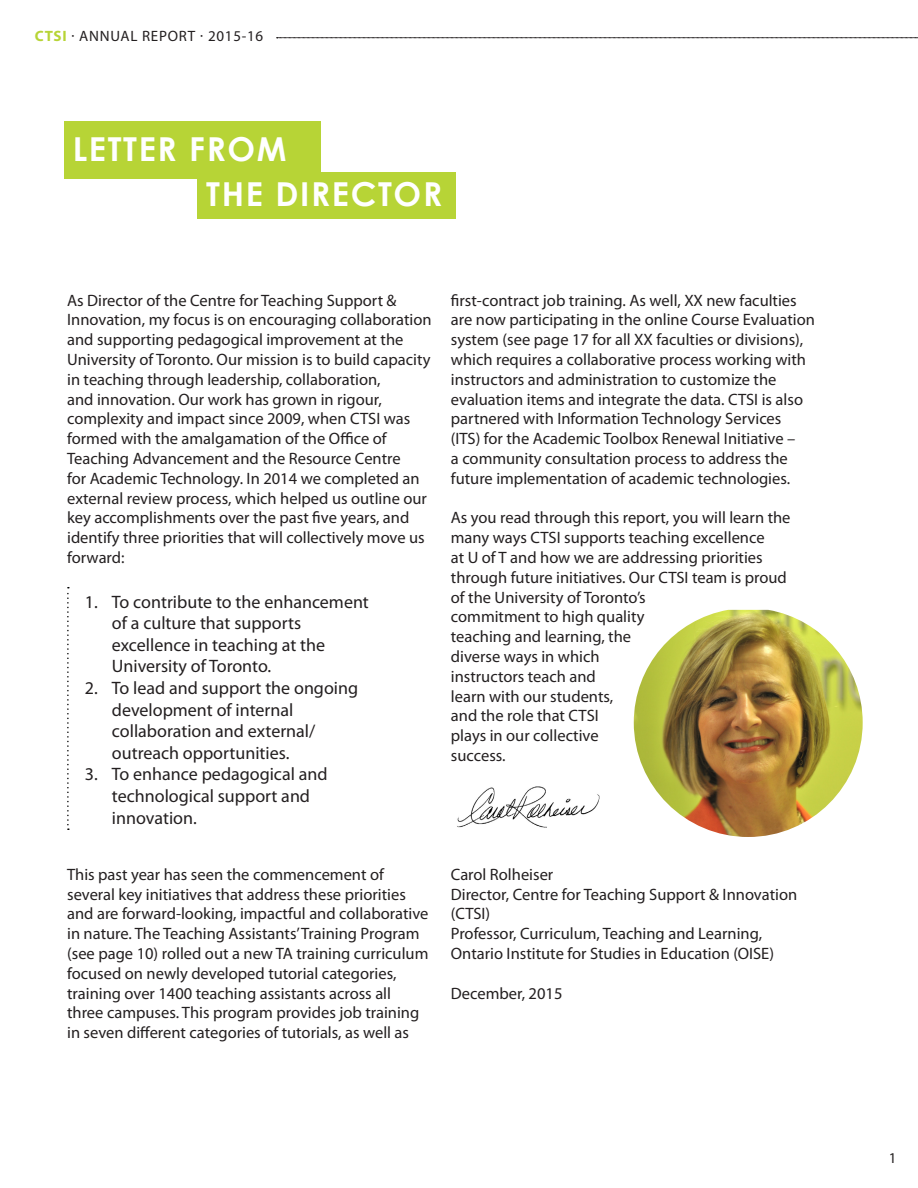
<style>
.page{position:relative;width:918px;height:1188px;background:#fff}
.page>*{position:absolute;margin:0;border:0;box-sizing:border-box;transform-origin:0 0}
.t1{font:700 33px "Century Gothic";letter-spacing:.05em;color:#fff}
.t2{font:18px/21.6px "Myriad Pro";color:#231f20}
.t3{font:16.5px/19.8px "Myriad Pro";color:#231f20}
.t4{font:15px "Myriad Pro";letter-spacing:.05em;color:#231f20}
.s1{font-weight:700;color:#b7d436}
</style>
<div class="page">
<img style="left:634px;top:610px;width:229px;height:227px">
<div style="left:64px;top:122px;width:257px;height:57px;background:#b7d436"></div>
<div style="left:198px;top:172px;width:258px;height:47px;background:#b7d436"></div>
<svg style="left:67px;top:587px;width:2px;height:243px"></svg>
<img style="left:457px;top:786px;width:143px;height:42px">
<svg style="left:277px;top:37px;width:641px;height:1px"></svg>
<p class="t4" style="left:35px;top:27px;width:230px"><span class="s1">CTSI</span> · ANNUAL REPORT · 2015-16</p>
<p class="t1" style="left:73px;top:128px;width:215px">LETTER FROM</p>
<p class="t1" style="left:206px;top:173px;width:237px">THE DIRECTOR</p>
<p class="t3" style="left:67px;top:290px;width:366px">As Director of the Centre for Teaching Support &amp; Innovation, my focus is on encouraging collaboration and supporting pedagogical improvement at the University of Toronto. Our mission is to build capacity in teaching through leadership, collaboration,<br>and innovation. Our work has grown in rigour, complexity and impact since 2009, when CTSI was formed with the amalgamation of the Office of Teaching Advancement and the Resource Centre<br>for Academic Technology. In 2014 we completed an external review process, which helped us outline our key accomplishments over the past five years, and identify three priorities that will collectively move us forward:</p>
<p class="t2" style="left:112px;top:590px;width:258px;text-indent:-27px">1. To contribute to the enhancement of a culture that supports excellence in teaching at the<br>University of Toronto.</p>
<p class="t2" style="left:112px;top:677px;width:248px;text-indent:-27px">2. To lead and support the ongoing development of internal collaboration and external/ outreach opportunities.</p>
<p class="t2" style="left:112px;top:763px;width:217px;text-indent:-27px">3. To enhance pedagogical and technological support and innovation.</p>
<p class="t3" style="left:67px;top:864px;width:363px">This past year has seen the commencement of several key initiatives that address these priorities and are forward-looking, impactful and collaborative in nature. The Teaching Assistants’ Training Program (see page 10) rolled out a new TA training curriculum focused on newly developed tutorial categories, training over 1400 teaching assistants across all three campuses. This program provides job training in seven different categories of tutorials, as well as</p>
<p class="t3" style="left:451px;top:290px;width:366px">first-contract job training. As well, XX new faculties are now participating in the online Course Evaluation system (see page 17 for all XX faculties or divisions), which requires a collaborative process working with instructors and administration to customize the evaluation items and integrate the data. CTSI is also partnered with Information Technology Services (ITS) for the Academic Toolbox Renewal Initiative –<br>a community consultation process to address the future implementation of academic technologies.</p>
<p class="t3" style="left:451px;top:508px;width:341px">As you read through this report, you will learn the many ways CTSI supports teaching excellence<br>at U of T and how we are addressing priorities through future initiatives. Our CTSI team is proud of the University of Toronto’s<br>commitment to high quality<br>teaching and learning, the<br>diverse ways in which<br>instructors teach and<br>learn with our students,<br>and the role that CTSI<br>plays in our collective<br>success.</p>
<p class="t3" style="left:451px;top:864px;width:104px">Carol Rolheiser</p>
<p class="t3" style="left:451px;top:884px;width:348px">Director, Centre for Teaching Support &amp; Innovation (CTSI)</p>
<p class="t3" style="left:451px;top:924px;width:325px">Professor, Curriculum, Teaching and Learning,<br>Ontario Institute for Studies in Education (OISE)</p>
<p class="t3" style="left:451px;top:983px;width:113px">December, 2015</p>
<p class="t4" style="left:889px;top:1148px;width:9px">1</p>
</div>
